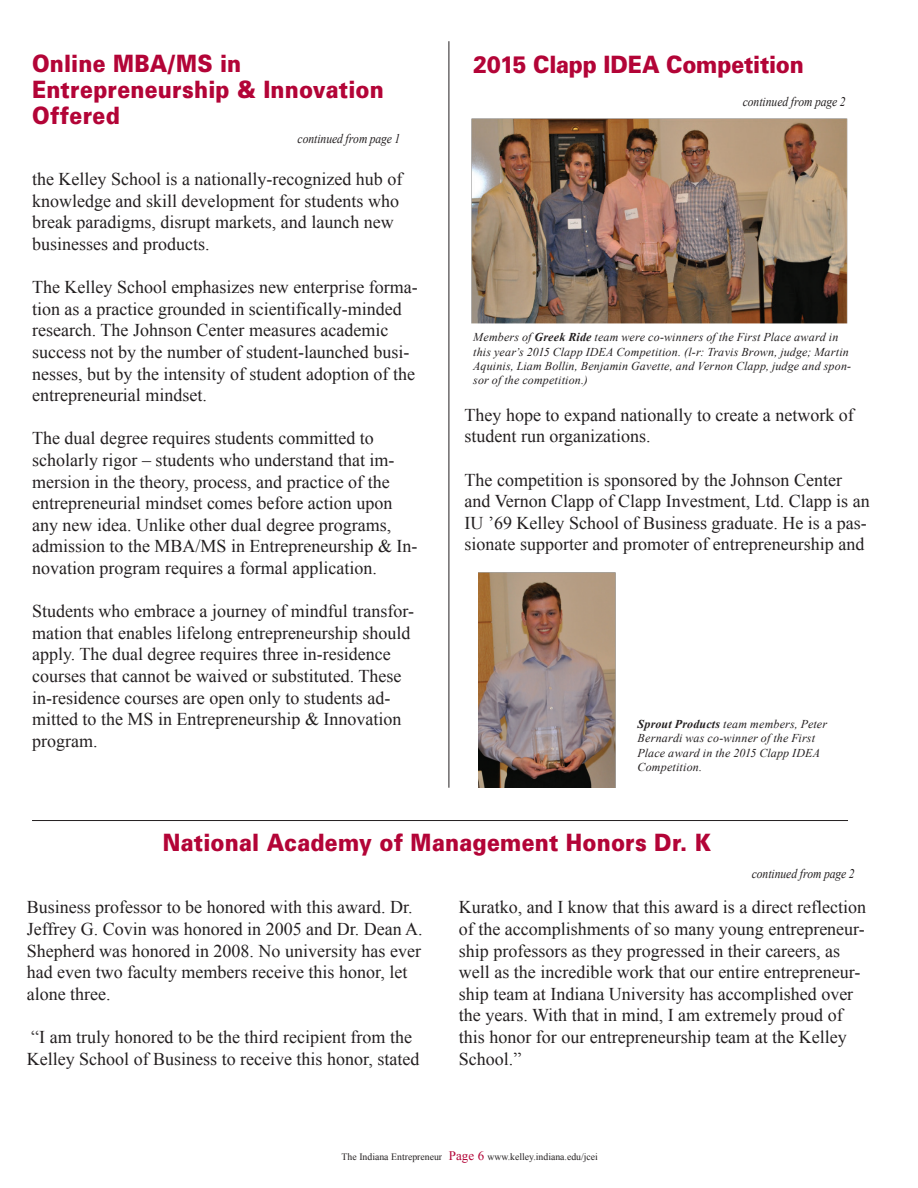
<style>
.page{position:relative;width:918px;height:1188px;background:#fff}
.page>*{position:absolute;margin:0;border:0;box-sizing:border-box;transform-origin:0 0}
.t1{font:900 23.85px/26.1px "Univers";letter-spacing:.01em;color:#b30437;scale:.88 1}
.t2{font:900 23.85px "Univers";letter-spacing:-.01em;color:#b30437;scale:.88 1}
.t3{font:18px/21.6px "Times New Roman";color:#231f20}
.t4{font:italic 13.2px "Times New Roman";letter-spacing:-.005em;color:#231f20;scale:.88 1}
.t5{font:italic 12px/14.4px "Times New Roman";letter-spacing:.015em;color:#231f20}
.t6{font:9.75px "Times New Roman";color:#231f20}
.s1{font-weight:700}
.s2{font-size:13.05px;color:#b30437}
</style>
<div class="page">
<hr style="left:449px;top:41px;width:1px;height:747px;background:#231f20">
<hr style="left:32px;top:820px;width:816px;height:1px;background:#231f20">
<img style="left:471px;top:118px;width:376px;height:205px">
<img style="left:478px;top:572px;width:138px;height:216px">
<h2 class="t1" style="left:32px;top:50px;width:401px">Online MBA/MS in<br>Entrepreneurship &amp; Innovation<br>Offered</h2>
<p class="t4" style="left:298px;top:131px;width:118px">continued from page 1</p>
<p class="t3" style="left:32px;top:168px;width:372px">the Kelley School is a nationally-recognized hub of knowledge and skill development for students who break paradigms, disrupt markets, and launch new businesses and products.</p>
<p class="t3" style="left:32px;top:276px;width:387px">The Kelley School emphasizes new enterprise forma&shy;tion as a practice grounded in scientifically-minded research. The Johnson Center measures academic success not by the number of student-launched busi&shy;nesses, but by the intensity of student adoption of the entrepreneurial mindset.</p>
<p class="t3" style="left:32px;top:427px;width:387px">The dual degree requires students committed to scholarly rigor – students who understand that im&shy;mersion in the theory, process, and practice of the entrepreneurial mindset comes before action upon any new idea. Unlike other dual degree programs, admission to the MBA/MS in Entrepreneurship &amp; In&shy;novation program requires a formal application.</p>
<p class="t3" style="left:32px;top:600px;width:384px">Students who embrace a journey of mindful transfor&shy;mation that enables lifelong entrepreneurship should apply. The dual degree requires three in-residence courses that cannot be waived or substituted. These in-residence courses are open only to students ad&shy;mitted to the MS in Entrepreneurship &amp; Innovation program.</p>
<h2 class="t2" style="left:473px;top:50px;width:377px">2015 Clapp IDEA Competition</h2>
<p class="t4" style="left:743px;top:94px;width:118px">continued from page 2</p>
<p class="t5" style="left:473px;top:330px;width:379px">Members of <span class="s1">Greek Ride</span> team were co-winners of the First Place award in this year’s 2015 Clapp IDEA Competition. (l-r: Travis Brown, judge; Martin Aquinis, Liam Bollin, Benjamin Gavette, and Vernon Clapp, judge and spon&shy;sor of the competition.)</p>
<p class="t3" style="left:465px;top:404px;width:391px">They hope to expand nationally to create a network of student run organizations.</p>
<p class="t3" style="left:465px;top:469px;width:407px">The competition is sponsored by the Johnson Center and Vernon Clapp of Clapp Investment, Ltd. Clapp is an IU ’69 Kelley School of Business graduate. He is a pas&shy;sionate supporter and promoter of entrepreneurship and</p>
<p class="t5" style="left:638px;top:717px;width:191px"><span class="s1">Sprout Products</span> team members, Peter<br>Bernardi was co-winner of the First<br>Place award in the 2015 Clapp IDEA<br>Competition.</p>
<h2 class="t1" style="left:163px;top:830px;width:625px">National Academy of Management Honors Dr. K</h2>
<p class="t4" style="left:752px;top:866px;width:118px">continued from page 2</p>
<p class="t3" style="left:27px;top:896px;width:398px">Business professor to be honored with this award. Dr.<br>Jeffrey G. Covin was honored in 2005 and Dr. Dean A.<br>Shepherd was honored in 2008. No university has ever had even two faculty members receive this honor, let alone three.</p>
<p class="t3" style="left:27px;top:1026px;width:394px">“I am truly honored to be the third recipient from the<br>Kelley School of Business to receive this honor, stated</p>
<p class="t3" style="left:459px;top:896px;width:409px">Kuratko, and I know that this award is a direct reflection of the accomplishments of so many young entrepreneur&shy;ship professors as they progressed in their careers, as well as the incredible work that our entire entrepreneur&shy;ship team at Indiana University has accomplished over the years. With that in mind, I am extremely proud of this honor for our entrepreneurship team at the Kelley School.”</p>
<p class="t6" style="left:342px;top:1151px;width:258px">The Indiana Entrepreneur <span class="s2">Page 6</span> www.kelley.indiana.edu/jcei</p>
</div>
